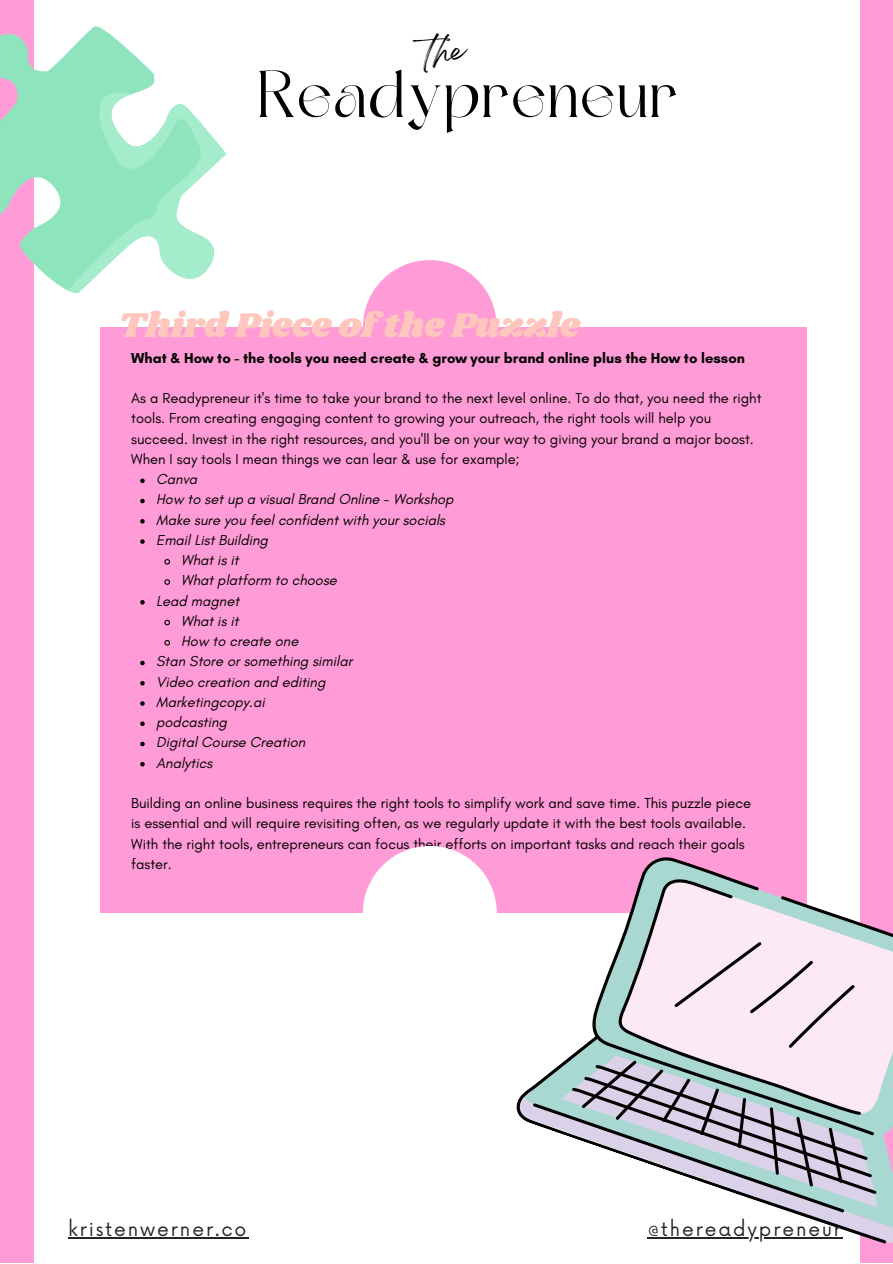
<style>
.page{position:relative;width:893px;height:1264px;background:#fff}
.page>*{position:absolute;margin:0;border:0;box-sizing:border-box;transform-origin:0 0}
.t1{font:65.7px "Dream Avenue";letter-spacing:.025em;color:#000}
.t2{font:35.55px "Shrikhand";color:#fec6bd}
.t3{font:26.7px "Breathing";color:#000}
.t4{font:18.75px "Now";letter-spacing:.1em;color:#232328}
.t5{font:14.7px/20.2px "Glacial Indifference";color:#000}
.t6{font:italic 14.7px "Glacial Indifference";color:#000}
.t7{font:700 14.7px "Glacial Indifference";color:#000}
</style>
<div class="page">
<div style="left:0;top:0;width:892px;height:1262px;background:#ff9bd6"></div>
<div style="left:34px;top:0;width:826px;height:1262px;background:#fff"></div>
<svg style="left:0;top:26px;width:155px;height:265px;fill:#8ee4bd"></svg>
<svg style="left:68px;top:84px;width:158px;height:209px"></svg>
<div style="left:363px;top:260px;width:133px;height:134px;background:#ff9bd6;border-radius:50%"></div>
<div style="left:100px;top:327px;width:706px;height:585px;background:#ff9bd6"></div>
<svg style="left:140px;top:478px;width:5px;height:5px"></svg>
<svg style="left:140px;top:499px;width:5px;height:4px"></svg>
<svg style="left:140px;top:519px;width:5px;height:4px"></svg>
<svg style="left:140px;top:539px;width:5px;height:5px"></svg>
<svg style="left:164px;top:559px;width:6px;height:6px"></svg>
<svg style="left:164px;top:579px;width:6px;height:6px"></svg>
<svg style="left:140px;top:600px;width:5px;height:4px"></svg>
<svg style="left:164px;top:619px;width:6px;height:7px"></svg>
<svg style="left:164px;top:640px;width:6px;height:6px"></svg>
<svg style="left:140px;top:660px;width:5px;height:5px"></svg>
<svg style="left:140px;top:681px;width:5px;height:4px"></svg>
<svg style="left:140px;top:701px;width:5px;height:4px"></svg>
<svg style="left:140px;top:721px;width:5px;height:5px"></svg>
<svg style="left:140px;top:741px;width:5px;height:5px"></svg>
<svg style="left:140px;top:762px;width:5px;height:4px"></svg>
<div style="left:363px;top:846px;width:133px;height:133px;background:#fff;border-radius:50%"></div>
<svg style="left:642px;top:849px;width:165px;height:24px"></svg>
<svg style="left:635px;top:873px;width:172px;height:22px"></svg>
<svg style="left:516px;top:1086px;width:376px;height:158px"></svg>
<svg style="left:532px;top:895px;width:360px;height:317px"></svg>
<hr style="left:68px;top:1237px;width:180px;height:1px;background:#232328">
<hr style="left:647px;top:1237px;width:195px;height:1px;background:#232328">
<h3 class="t3" style="left:425px;top:42px;width:42px">th e</h3>
<h1 class="t1" style="left:257px;top:68px;width:422px">Readypreneur</h1>
<h2 class="t2" style="left:119px;top:301px;width:463px">Third Piece of the Puzzle</h2>
<p class="t7" style="left:131px;top:349px;width:615px">What &amp; How to - the tools you need create &amp; grow your brand online plus the How to lesson</p>
<p class="t5" style="left:131px;top:388px;width:631px">As a Readypreneur it's time to take your brand to the next level online. To do that, you need the right tools. From creating engaging content to growing your outreach, the right tools will help you succeed. Invest in the right resources, and you'll be on your way to giving your brand a major boost.<br>When I say tools I mean things we can lear &amp; use for example;</p>
<p class="t6" style="left:156px;top:470px;width:43px">Canva</p>
<p class="t6" style="left:156px;top:490px;width:299px">How to set up a visual Brand Online - Workshop</p>
<p class="t6" style="left:156px;top:510px;width:290px">Make sure you feel confident with your socials</p>
<p class="t6" style="left:156px;top:531px;width:113px">Email List Building</p>
<p class="t6" style="left:181px;top:551px;width:59px">What is it</p>
<p class="t6" style="left:181px;top:571px;width:157px">What platform to choose</p>
<p class="t6" style="left:156px;top:591px;width:84px">Lead magnet</p>
<p class="t6" style="left:181px;top:612px;width:59px">What is it</p>
<p class="t6" style="left:181px;top:632px;width:119px">How to create one</p>
<p class="t6" style="left:156px;top:652px;width:198px">Stan Store or something similar</p>
<p class="t6" style="left:156px;top:672px;width:171px">Video creation and editing</p>
<p class="t6" style="left:156px;top:693px;width:110px">Marketingcopy.ai</p>
<p class="t6" style="left:156px;top:713px;width:72px">podcasting</p>
<p class="t6" style="left:156px;top:733px;width:150px">Digital Course Creation</p>
<p class="t6" style="left:156px;top:753px;width:58px">Analytics</p>
<p class="t5" style="left:131px;top:792px;width:621px">Building an online business requires the right tools to simplify work and save time. This puzzle piece is essential and will require revisiting often, as we regularly update it with the best tools available.<br>With the right tools, entrepreneurs can focus their efforts on important tasks and reach their goals faster.</p>
<p class="t4" style="left:68px;top:1218px;width:180px">kristenwerner.co</p>
<p class="t4" style="left:647px;top:1218px;width:195px">@thereadypreneur</p>
</div>
